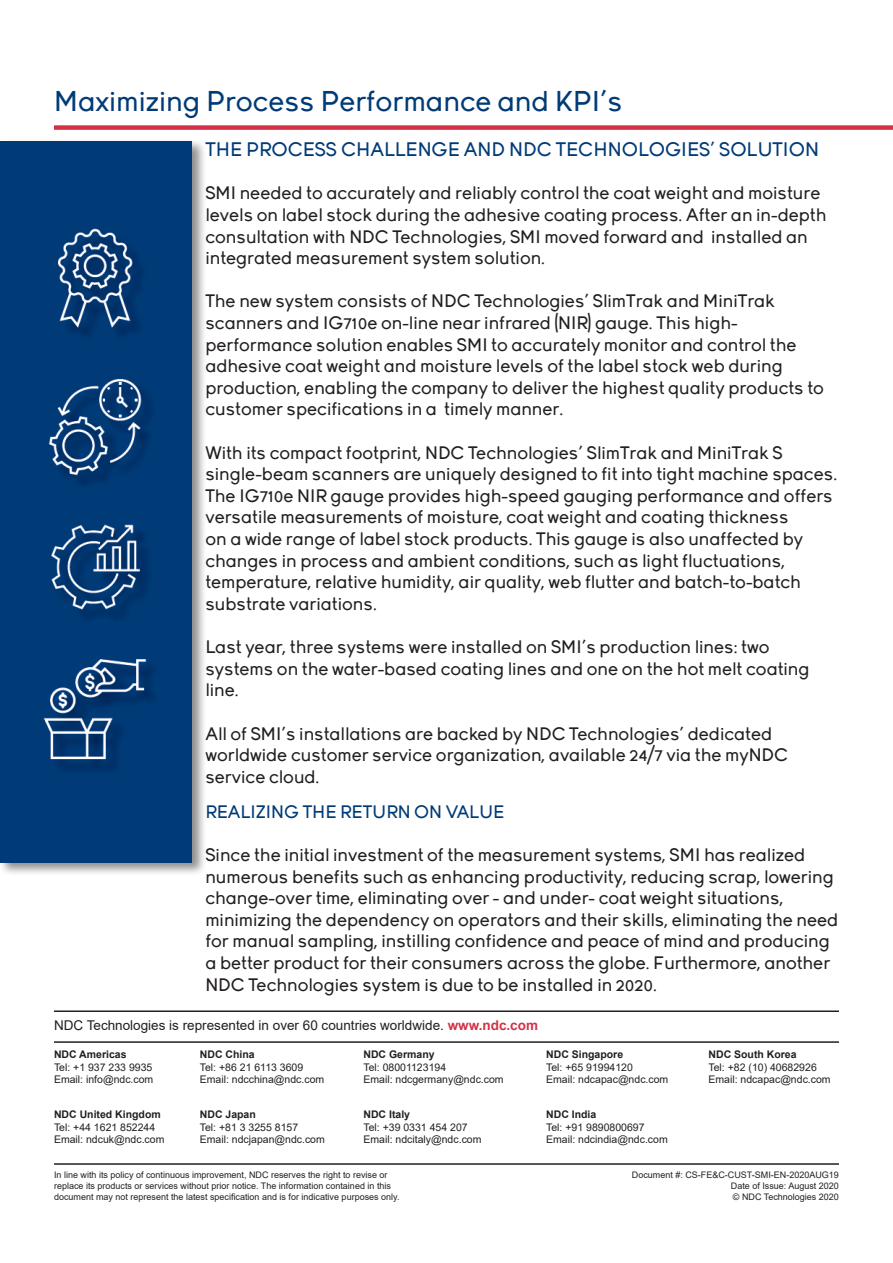
<style>
.page{position:relative;width:893px;height:1263px;background:#fff}
.page>*{position:absolute;margin:0;border:0;box-sizing:border-box;transform-origin:0 0}
.t1{font:28.5px "Young";color:#013b77}
.t2{font:19.5px "Young";color:#013b77}
.t3{font:18px/21.6px "Young";color:#231f20}
.t4{font:18px "Young";color:#013b77}
.t5{font:13.5px "Arial";color:#231f20}
.t6{font:10.5px "Arial";color:#231f20}
.t7{font:700 10.5px "Arial";color:#231f20}
.t8{font:9px "Arial";color:#231f20}
.s1{font-weight:700;color:#d43146}
</style>
<div class="page">
<hr style="left:54px;top:1010px;width:785px;height:2px;background:#231f20">
<hr style="left:54px;top:1041px;width:785px;height:2px;background:#231f20">
<hr style="left:54px;top:1163px;width:785px;height:2px;background:#231f20">
<div style="left:54px;top:125px;width:839px;height:5px;background:#d43146"></div>
<div style="left:0;top:138px;width:207px;height:738px;background:#231f20;opacity:.5"></div>
<div style="left:0;top:142px;width:192px;height:721px;background:#013b77"></div>
<img style="left:43px;top:228px;width:111px;height:542px">
<p class="t1" style="left:54px;top:85px;width:570px">Maximizing Process Performance and KPI’s</p>
<p class="t2" style="left:205px;top:139px;width:615px">THE PROCESS CHALLENGE AND NDC TECHNOLOGIES’ SOLUTION</p>
<p class="t3" style="left:205px;top:183px;width:623px">SMI needed to accurately and reliably control the coat weight and moisture levels on label stock during the adhesive coating process. After an in-depth consultation with NDC Technologies, SMI moved forward and installed an integrated measurement system solution.</p>
<p class="t3" style="left:205px;top:291px;width:620px">The new system consists of NDC Technologies’ SlimTrak and MiniTrak scanners and IG710e on-line near infrared (NIR) gauge. This high&shy;performance solution enables SMI to accurately monitor and control the adhesive coat weight and moisture levels of the label stock web during production, enabling the company to deliver the highest quality products to customer specifications in a timely manner.</p>
<p class="t3" style="left:205px;top:442px;width:633px">With its compact footprint, NDC Technologies’ SlimTrak and MiniTrak S single-beam scanners are uniquely designed to fit into tight machine spaces.<br>The IG710e NIR gauge provides high-speed gauging performance and offers versatile measurements of moisture, coat weight and coating thickness<br>on a wide range of label stock products. This gauge is also unaffected by changes in process and ambient conditions, such as light fluctuations, temperature, relative humidity, air quality, web flutter and batch-to-batch substrate variations.</p>
<p class="t3" style="left:205px;top:636px;width:606px">Last year, three systems were installed on SMI’s production lines: two systems on the water-based coating lines and one on the hot melt coating line.</p>
<p class="t3" style="left:205px;top:723px;width:584px">All of SMI’s installations are backed by NDC Technologies’ dedicated worldwide customer service organization, available 24/7 via the myNDC service cloud.</p>
<p class="t4" style="left:205px;top:802px;width:300px">REALIZING THE RETURN ON VALUE</p>
<p class="t3" style="left:205px;top:844px;width:634px">Since the initial investment of the measurement systems, SMI has realized numerous benefits such as enhancing productivity, reducing scrap, lowering change-over time, eliminating over - and under- coat weight situations, minimizing the dependency on operators and their skills, eliminating the need for manual sampling, instilling confidence and peace of mind and producing a better product for their consumers across the globe. Furthermore, another NDC Technologies system is due to be installed in 2020.</p>
<p class="t5" style="left:54px;top:1015px;width:485px">NDC Technologies is represented in over 60 countries worldwide. <span class="s1">www.ndc.com</span></p>
<p class="t7" style="left:54px;top:1047px;width:74px">NDC Americas</p>
<p class="t6" style="left:54px;top:1060px;width:100px">Tel: +1 937 233 9935</p>
<p class="t6" style="left:54px;top:1072px;width:101px">Email: info@ndc.com</p>
<p class="t7" style="left:54px;top:1107px;width:108px">NDC United Kingdom</p>
<p class="t6" style="left:54px;top:1120px;width:103px">Tel: +44 1621 852244</p>
<p class="t6" style="left:54px;top:1132px;width:112px">Email: ndcuk@ndc.com</p>
<p class="t7" style="left:200px;top:1047px;width:56px">NDC China</p>
<p class="t6" style="left:200px;top:1060px;width:105px">Tel: +86 21 6113 3609</p>
<p class="t6" style="left:200px;top:1072px;width:126px">Email: ndcchina@ndc.com</p>
<p class="t7" style="left:200px;top:1107px;width:58px">NDC Japan</p>
<p class="t6" style="left:200px;top:1120px;width:100px">Tel: +81 3 3255 8157</p>
<p class="t6" style="left:200px;top:1132px;width:127px">Email: ndcjapan@ndc.com</p>
<p class="t7" style="left:363px;top:1047px;width:73px">NDC Germany</p>
<p class="t6" style="left:363px;top:1060px;width:84px">Tel: 08001123194</p>
<p class="t6" style="left:363px;top:1072px;width:142px">Email: ndcgermany@ndc.com</p>
<p class="t7" style="left:363px;top:1107px;width:48px">NDC Italy</p>
<p class="t6" style="left:363px;top:1120px;width:106px">Tel: +39 0331 454 207</p>
<p class="t6" style="left:363px;top:1132px;width:120px">Email: ndcitaly@ndc.com</p>
<p class="t7" style="left:546px;top:1047px;width:79px">NDC Singapore</p>
<p class="t6" style="left:546px;top:1060px;width:88px">Tel: +65 91994120</p>
<p class="t6" style="left:546px;top:1072px;width:124px">Email: ndcapac@ndc.com</p>
<p class="t7" style="left:546px;top:1107px;width:52px">NDC India</p>
<p class="t6" style="left:546px;top:1120px;width:100px">Tel: +91 9890800697</p>
<p class="t6" style="left:546px;top:1132px;width:123px">Email: ndcindia@ndc.com</p>
<p class="t7" style="left:708px;top:1047px;width:90px">NDC South Korea</p>
<p class="t6" style="left:708px;top:1060px;width:110px">Tel: +82 (10) 40682926</p>
<p class="t6" style="left:708px;top:1072px;width:124px">Email: ndcapac@ndc.com</p>
<p class="t8" style="left:54px;top:1169px;width:335px">In line with its policy of continuous improvement, NDC reserves the right to revise or</p>
<p class="t8" style="left:54px;top:1180px;width:338px">replace its products or services without prior notice. The information contained in this</p>
<p class="t8" style="left:54px;top:1191px;width:347px">document may not represent the latest specification and is for indicative purposes only.</p>
<p class="t8" style="left:632px;top:1169px;width:209px">Document #: CS-FE&amp;C-CUST-SMI-EN-2020AUG19</p>
<p class="t8" style="left:731px;top:1180px;width:110px">Date of Issue: August 2020</p>
<p class="t8" style="left:733px;top:1191px;width:108px">© NDC Technologies 2020</p>
</div>
